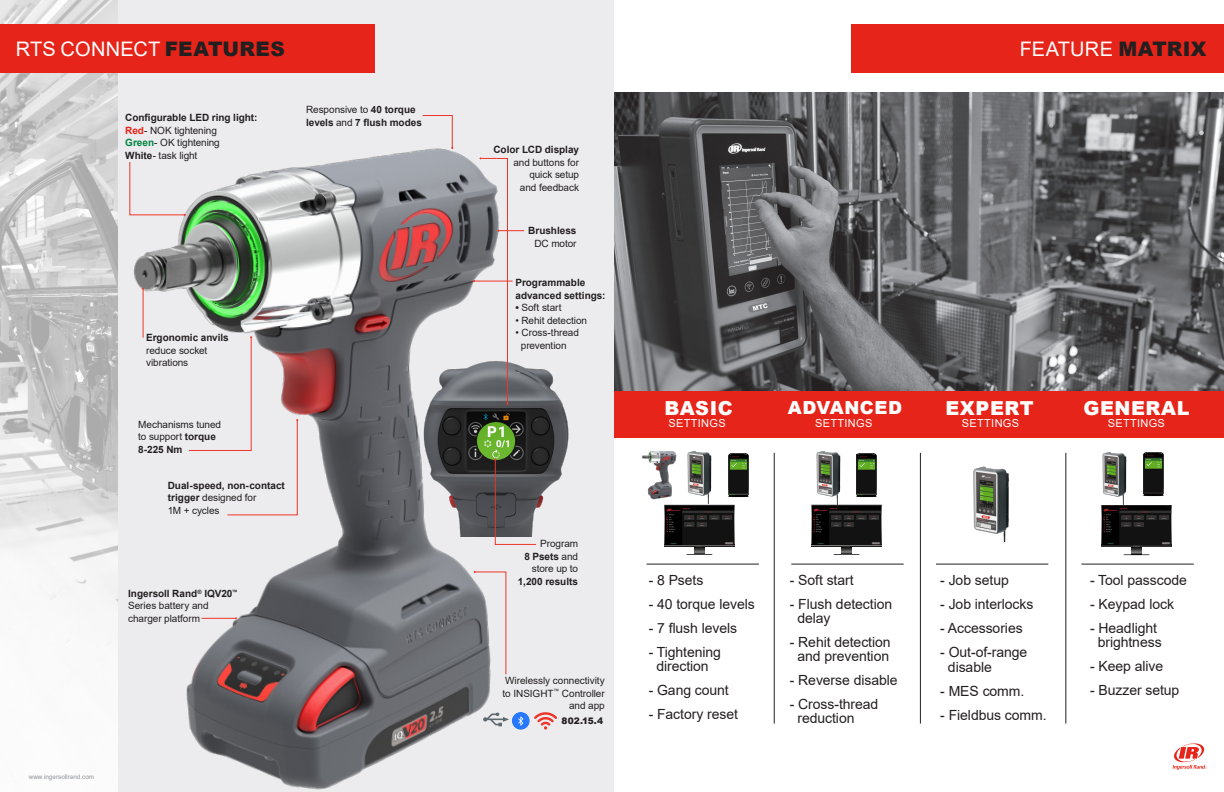
<style>
.page{position:relative;width:1224px;height:792px;background:#fff}
.page>*{position:absolute;margin:0;border:0;box-sizing:border-box;transform-origin:0 0}
.ChartBody{font:20px "Arial";letter-spacing:.01em;color:#fff}
.t1{font:900 19.2px "Arial";letter-spacing:.03em;color:#fff}
.t2{font:900 18px "Arial";letter-spacing:.03em;color:#fff}
.t3{font:14px/14px "Arial";letter-spacing:-.005em;color:#231f20;text-align:center}
.t4{font:11px "Arial";letter-spacing:.03em;color:#fff}
.callouts{font:10px/12.5px "Arial";letter-spacing:-.005em;color:#231f20}
.callouts-2{font:700 10px/12.5px "Arial";color:#231f20}
.callouts-3{font:900 9px "Arial";color:#231f20}
.t5{font:6.4px "Arial";color:#919396}
.s1{font-weight:900;color:#231f20}
.s2{font-weight:700;color:#e72419}
.s3{font-weight:700;color:#00843f}
.s4{font-weight:700}
.s5{font-weight:400}
</style>
<div class="page">
<img style="left:613px;top:92px;width:611px;height:299px">
<div style="left:611px;top:391px;width:613px;height:47px;background:#e72419"></div>
<img style="left:0;top:0;width:118px;height:643px">
<div style="left:118px;top:0;width:495px;height:792px;background:#ececee"></div>
<img style="left:92px;top:82px;width:433px;height:708px">
<svg style="left:129px;top:162px;width:57px;height:54px"></svg>
<svg style="left:422px;top:115px;width:31px;height:34px"></svg>
<hr style="left:143px;top:289px;width:1px;height:49px;background:#ee3529">
<svg style="left:189px;top:336px;width:109px;height:179px"></svg>
<svg style="left:474px;top:571px;width:32px;height:104px"></svg>
<hr style="left:202px;top:618px;width:34px;height:1px;background:#ee3529">
<svg style="left:483px;top:713px;width:26px;height:13px"></svg>
<img style="left:512px;top:712px;width:18px;height:18px">
<svg style="left:534px;top:712px;width:23px;height:18px"></svg>
<svg style="left:1173px;top:743px;width:34px;height:27px"></svg>
<div style="left:0;top:24px;width:374px;height:49px;background:#e72419"></div>
<div style="left:851px;top:24px;width:373px;height:49px;background:#e72419"></div>
<img style="left:402px;top:354px;width:167px;height:182px">
<svg style="left:494px;top:459px;width:43px;height:86px;background:#5e595b"></svg>
<svg style="left:473px;top:157px;width:51px;height:248px"></svg>
<img style="left:686px;top:451px;width:27px;height:54px">
<img style="left:641px;top:451px;width:36px;height:48px">
<img style="left:728px;top:453px;width:21px;height:45px">
<div style="left:729px;top:458px;width:19px;height:36px;background:#121212"></div>
<img style="left:814px;top:452px;width:27px;height:53px">
<img style="left:973px;top:466px;width:36px;height:76px">
<img style="left:1102px;top:452px;width:25px;height:53px">
<hr style="left:774px;top:453px;width:1px;height:271px;background:#231f20">
<svg style="left:664px;top:505px;width:71px;height:50px"></svg>
<img style="left:666px;top:507px;width:67px;height:37px">
<svg style="left:811px;top:505px;width:71px;height:50px"></svg>
<img style="left:813px;top:507px;width:68px;height:37px">
<svg style="left:1101px;top:505px;width:71px;height:50px"></svg>
<img style="left:1103px;top:507px;width:67px;height:38px">
<img style="left:729px;top:454px;width:18px;height:16px">
<img style="left:856px;top:453px;width:21px;height:45px">
<div style="left:857px;top:454px;width:19px;height:40px;background:#121212"></div>
<img style="left:858px;top:454px;width:18px;height:16px">
<img style="left:1143px;top:452px;width:21px;height:45px">
<div style="left:1144px;top:454px;width:19px;height:40px;background:#231f20"></div>
<img style="left:1144px;top:454px;width:18px;height:38px">
<hr style="left:647px;top:564px;width:112px;height:1px;background:#231f20">
<hr style="left:791px;top:564px;width:113px;height:1px;background:#231f20">
<hr style="left:936px;top:564px;width:112px;height:1px;background:#231f20">
<hr style="left:1081px;top:564px;width:113px;height:1px;background:#231f20">
<hr style="left:920px;top:453px;width:1px;height:271px;background:#231f20">
<hr style="left:1066px;top:453px;width:1px;height:271px;background:#231f20">
<p class="ChartBody" style="left:16px;top:35px;width:270px">RTS CONNECT <span class="s1">FEATURES</span></p>
<p class="ChartBody" style="left:1020px;top:35px;width:188px">FEATURE <span class="s1">MATRIX</span></p>
<p class="callouts-2" style="left:125px;top:111px;width:134px">Configurable LED ring light:</p>
<p class="callouts" style="left:125px;top:124px;width:93px"><span class="s2">Red</span>- NOK tightening</p>
<p class="callouts" style="left:125px;top:136px;width:96px"><span class="s3">Green</span>- OK tightening</p>
<p class="callouts" style="left:125px;top:149px;width:74px"><span class="s4">White</span>- task light</p>
<p class="callouts-2" style="left:306px;top:103px;width:117px"><span class="s5">Responsive to</span> 40 torque levels <span class="s5">and</span> 7 flush modes</p>
<p class="callouts" style="left:146px;top:331px;width:84px"><span class="s4">Ergonomic anvils </span>reduce socket vibrations</p>
<p class="callouts" style="left:138px;top:418px;width:84px">Mechanisms tuned to support <span class="s4">torque<br>8-225 Nm</span></p>
<p class="callouts-2" style="left:168px;top:479px;width:119px">Dual-speed, non-contact trigger <span class="s5">designed for<br>1M + cycles</span></p>
<p class="callouts" style="left:128px;top:587px;width:111px"><span class="s4">Ingersoll Rand</span><sup>®</sup> <span class="s4">IQV20</span><sup>™<br></sup>Series battery and charger platform</p>
<p class="t5" style="left:29px;top:773px;width:67px">www.ingersollrand.com</p>
<p class="callouts" style="left:493px;top:144px;width:87px;text-align:right"><span class="s4">Color LCD display </span>and buttons for quick setup<br>and feedback</p>
<p class="callouts-2" style="left:528px;top:225px;width:50px">Brushless</p>
<p class="callouts" style="left:534px;top:237px;width:44px">DC motor</p>
<p class="callouts-2" style="left:516px;top:277px;width:91px">Programmable advanced settings:</p>
<p class="callouts" style="left:516px;top:301px;width:48px"><span class="s4">•</span> Soft start</p>
<p class="callouts" style="left:516px;top:314px;width:73px">• Rehit detection</p>
<p class="callouts" style="left:521px;top:326px;width:60px;text-indent:-5px">• Cross-thread prevention</p>
<p class="t1" style="left:665px;top:394px;width:70px">BASIC</p>
<p class="t4" style="left:668px;top:415px;width:59px">SETTINGS</p>
<p class="t2" style="left:788px;top:395px;width:116px">ADVANCED</p>
<p class="t4" style="left:815px;top:415px;width:59px">SETTINGS</p>
<p class="t1" style="left:945px;top:394px;width:90px">EXPERT</p>
<p class="t4" style="left:962px;top:415px;width:59px">SETTINGS</p>
<p class="t1" style="left:1083px;top:394px;width:108px">GENERAL</p>
<p class="t4" style="left:1108px;top:415px;width:59px">SETTINGS</p>
<p class="callouts" style="left:518px;top:537px;width:62px;text-align:right">Program<br><span class="s4">8 Psets</span> and store up to<br><span class="s4">1,200 results</span></p>
<p class="callouts" style="left:503px;top:674px;width:104px;text-align:right">Wirelessly connectivity to INSIGHT<sup>™</sup> Controller and app</p>
<p class="callouts-3" style="left:562px;top:715px;width:43px">802.15.4</p>
<p class="t3" style="left:649px;top:573px;width:56px">- 8 Psets</p>
<p class="t3" style="left:649px;top:597px;width:108px">- 40 torque levels</p>
<p class="t3" style="left:649px;top:621px;width:90px">- 7 flush levels</p>
<p class="t3" style="left:649px;top:645px;width:74px">- Tightening direction</p>
<p class="t3" style="left:649px;top:683px;width:82px">- Gang count</p>
<p class="t3" style="left:649px;top:707px;width:91px">- Factory reset</p>
<p class="t3" style="left:790px;top:573px;width:65px">- Soft start</p>
<p class="t3" style="left:797px;top:597px;width:96px;text-align:left;text-indent:-8px">- Flush detection delay</p>
<p class="t3" style="left:790px;top:635px;width:102px">- Rehit detection and prevention</p>
<p class="t3" style="left:790px;top:673px;width:109px">- Reverse disable</p>
<p class="t3" style="left:797px;top:697px;width:82px;text-align:left;text-indent:-8px">- Cross-thread reduction</p>
<p class="t3" style="left:940px;top:573px;width:70px">- Job setup</p>
<p class="t3" style="left:940px;top:597px;width:95px">- Job interlocks</p>
<p class="t3" style="left:940px;top:621px;width:84px">- Accessories</p>
<p class="t3" style="left:948px;top:645px;width:81px;line-height:15px;text-align:left;text-indent:-8px">- Out-of-range disable</p>
<p class="t3" style="left:940px;top:684px;width:86px">- MES comm.</p>
<p class="t3" style="left:940px;top:708px;width:108px">- Fieldbus comm.</p>
<p class="t3" style="left:1090px;top:573px;width:98px">- Tool passcode</p>
<p class="t3" style="left:1090px;top:597px;width:85px">- Keypad lock</p>
<p class="t3" style="left:1090px;top:621px;width:73px">- Headlight brightness</p>
<p class="t3" style="left:1090px;top:659px;width:75px">- Keep alive</p>
<p class="t3" style="left:1090px;top:683px;width:91px">- Buzzer setup</p>
</div>
